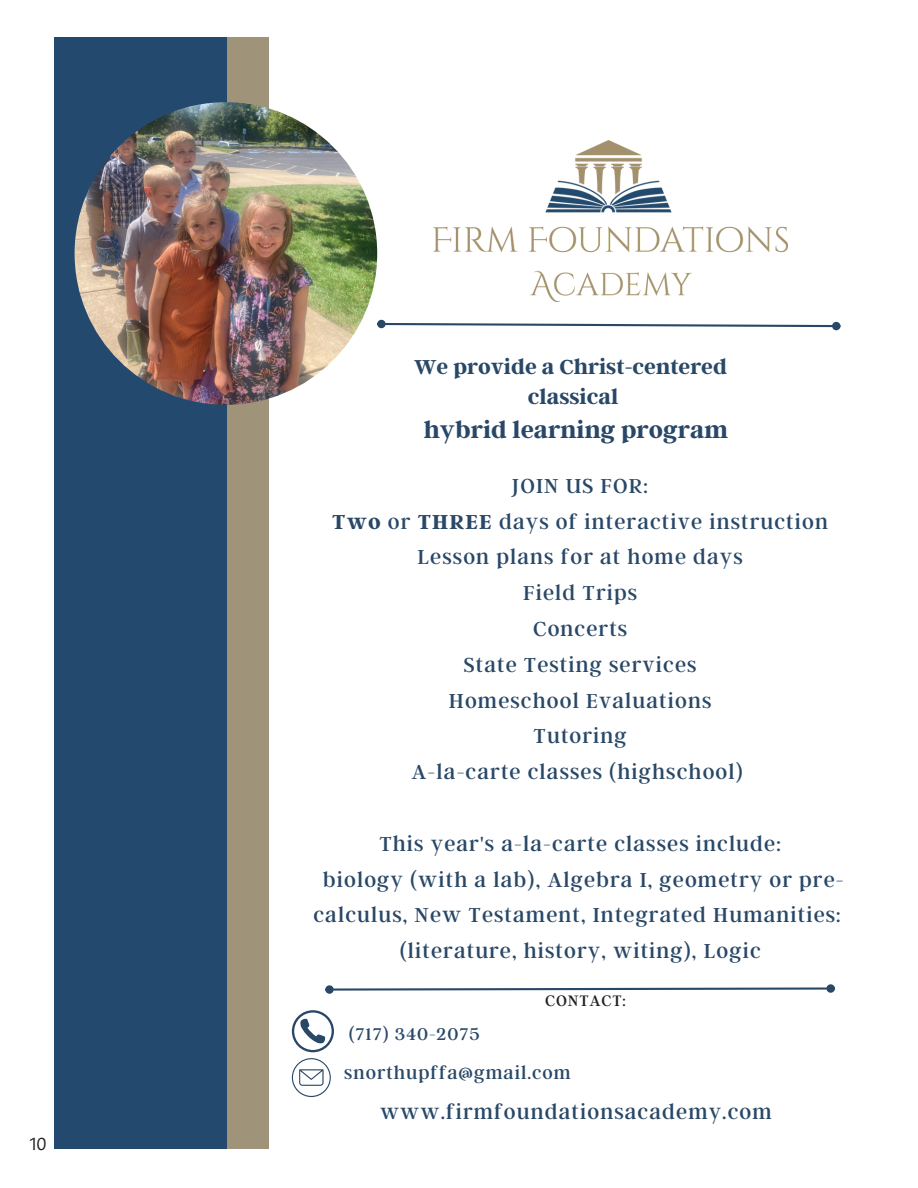
<style>
.page{position:relative;width:918px;height:1188px;background:#fff}
.page>*{position:absolute;margin:0;border:0;box-sizing:border-box;transform-origin:0 0}
.t1{font:700 25.2px "Argent CF";color:#294867}
.t2{font:22.5px/35.8px "Argent CF";letter-spacing:.05em;color:#294867;text-align:center}
.t3{font:700 22.5px/30.6px "Argent CF";color:#294867;text-align:center}
.t4{font:19.65px "Argent CF";letter-spacing:.05em;color:#294867}
.t5{font:18.9px "Argent CF";letter-spacing:.05em;color:#294867}
.t6{font:18px "Private Sans";color:#231f20}
.t7{font:16.8px "Argent CF";letter-spacing:.05em;color:#231f20}
.s1{font-weight:700}
</style>
<div class="page">
<img style="left:433px;top:140px;width:354px;height:161px">
<div style="left:378px;top:321px;width:7px;height:6px;background:#294867;border-radius:50%"></div>
<div style="left:377px;top:320px;width:9px;height:8px;border:2px solid #294867;border-radius:50%"></div>
<svg style="left:384px;top:322px;width:455px;height:7px"></svg>
<div style="left:832px;top:322px;width:8px;height:8px;border:2px solid #294867;border-radius:50%"></div>
<div style="left:318px;top:612px;width:21px;height:21px;border:5px solid #fff;border-radius:50%"></div>
<div style="left:321px;top:468px;width:21px;height:21px;border:5px solid #fff;border-radius:50%"></div>
<div style="left:182px;top:37px;width:87px;height:1112px;background:#9f9479"></div>
<div style="left:54px;top:37px;width:172px;height:1112px;background:#234a6e"></div>
<img style="left:75px;top:102px;width:302px;height:303px;border-radius:151px">
<svg style="left:334px;top:987px;width:492px;height:4px"></svg>
<div style="left:326px;top:986px;width:7px;height:7px;background:#294867;border-radius:50%"></div>
<div style="left:325px;top:985px;width:9px;height:9px;border:2px solid #294867;border-radius:50%"></div>
<div style="left:828px;top:985px;width:6px;height:7px;background:#294867;border-radius:50%"></div>
<div style="left:826px;top:984px;width:9px;height:9px;border:2px solid #294867;border-radius:50%"></div>
<svg style="left:292px;top:1010px;width:42px;height:42px"></svg>
<svg style="left:292px;top:1058px;width:39px;height:39px"></svg>
<p class="t6" style="left:30px;top:1132px;width:18px">10</p>
<p class="t3" style="left:414px;top:353px;width:314px">We provide a Christ-centered classical</p>
<p class="t1" style="left:424px;top:416px;width:306px">hybrid learning program</p>
<p class="t2" style="left:332px;top:469px;width:497px">JOIN US FOR:<br><span class="s1">Two</span> or <span class="s1">THREE</span> days of interactive instruction<br>Lesson plans for at home days<br>Field Trips<br>Concerts<br>State Testing services<br>Homeschool Evaluations<br>Tutoring<br>A-la-carte classes (highschool)</p>
<p class="t2" style="left:314px;top:827px;width:532px">This year's a-la-carte classes include:<br>biology (with a lab), Algebra I, geometry or pre&shy;calculus, New Testament, Integrated Humanities: (literature, history, witing), Logic</p>
<p class="t7" style="left:545px;top:992px;width:83px">CONTACT:</p>
<p class="t5" style="left:349px;top:1024px;width:132px">(717) 340-2075</p>
<p class="t4" style="left:344px;top:1062px;width:228px">snorthupffa@gmail.com</p>
<p class="t2" style="left:380px;top:1095px;width:393px">www.firmfoundationsacademy.com</p>
</div>
